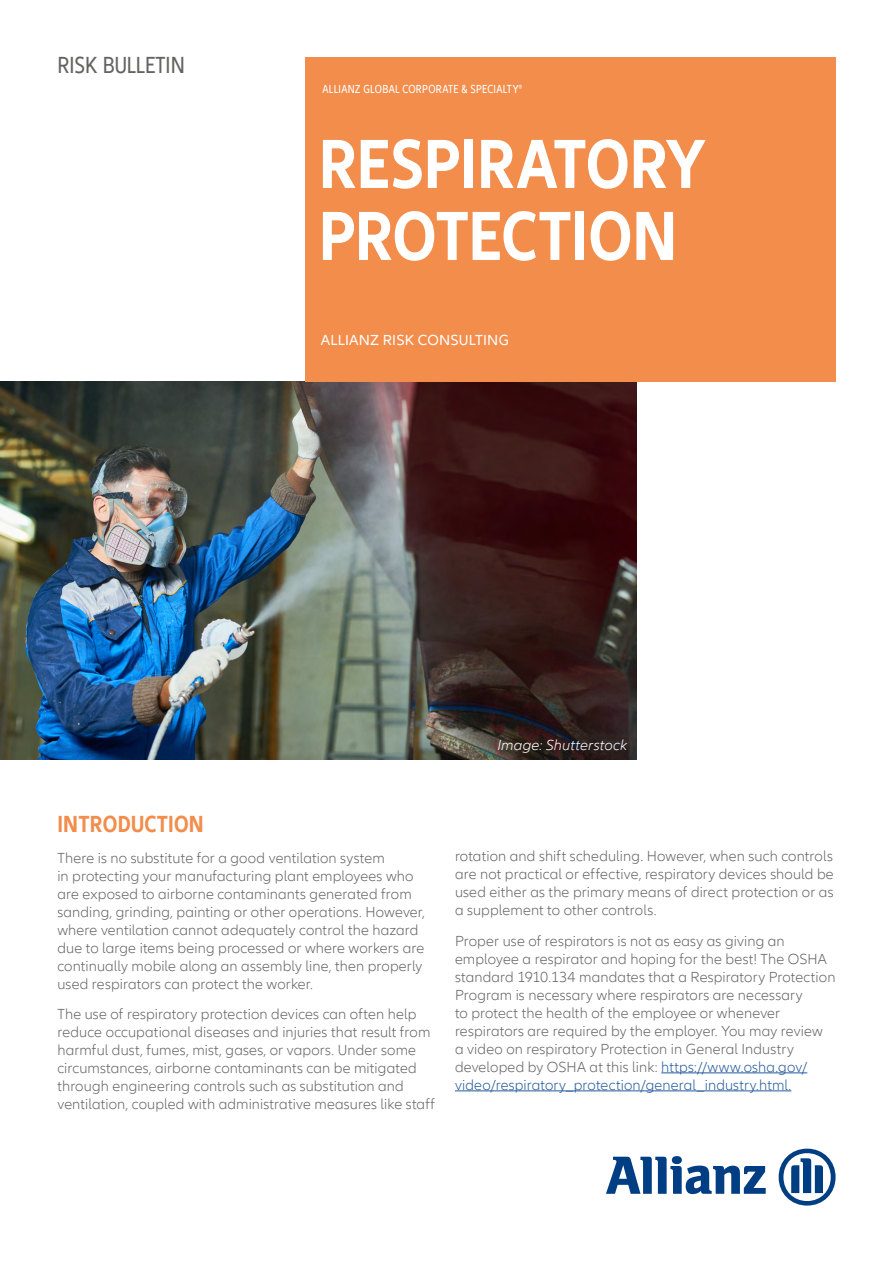
<style>
.page{position:relative;width:893px;height:1263px;background:#fff}
.page>*{position:absolute;margin:0;border:0;box-sizing:border-box;transform-origin:0 0}
.t1{font:700 condensed 72px/72px "Allianz Neo";letter-spacing:-.01em;color:#fff}
.t2{font:700 condensed 24px "Allianz Neo";letter-spacing:.01em;color:#f28d4c}
.t3{font:condensed 24px "Allianz Neo";color:#636362}
.t4{font:300 15px/18px "Allianz Neo";letter-spacing:.01em;color:#636362}
.t5{font:15px "Allianz Neo";letter-spacing:.015em;color:#fff}
.t6{font:italic 300 15px "Allianz Neo";letter-spacing:.01em;color:#fff}
.t7{font:condensed 12px "Allianz Neo";letter-spacing:.025em;color:#fff}
.s1{color:#245a9c}
</style>
<div class="page">
<svg style="left:606px;top:1156px;width:160px;height:38px"></svg>
<svg style="left:779px;top:1148px;width:57px;height:57px"></svg>
<img style="left:0;top:382px;width:637px;height:377px">
<div style="left:305px;top:57px;width:531px;height:324px;background:#f28d4c"></div>
<hr style="left:661px;top:1072px;width:146px;height:1px;background:#245a9c">
<hr style="left:455px;top:1090px;width:336px;height:1px;background:#245a9c">
<h2 class="t3" style="left:57px;top:52px;width:129px">RISK BULLETIN</h2>
<p class="t7" style="left:322px;top:83px;width:201px">ALLIANZ GLOBAL CORPORATE &amp; SPECIALTY®</p>
<h1 class="t1" style="left:319px;top:130px;width:388px">RESPIRATORY<br>PROTECTION</h1>
<p class="t5" style="left:321px;top:332px;width:189px">ALLIANZ RISK CONSULTING</p>
<p class="t6" style="left:497px;top:737px;width:131px">Image: Shutterstock</p>
<h2 class="t2" style="left:57px;top:810px;width:148px">INTRODUCTION</h2>
<p class="t4" style="left:57px;top:849px;width:369px">There is no substitute for a good ventilation system<br>in protecting your manufacturing plant employees who are exposed to airborne contaminants generated from sanding, grinding, painting or other operations. However, where ventilation cannot adequately control the hazard due to large items being processed or where workers are continually mobile along an assembly line, then properly used respirators can protect the worker.</p>
<p class="t4" style="left:57px;top:1006px;width:379px">The use of respiratory protection devices can often help reduce occupational diseases and injuries that result from harmful dust, fumes, mist, gases, or vapors. Under some circumstances, airborne contaminants can be mitigated through engineering controls such as substitution and ventilation, coupled with administrative measures like staff</p>
<p class="t4" style="left:455px;top:847px;width:380px;text-align:justify">rotation and shift scheduling. However, when such controls are not practical or effective, respiratory devices should be used either as the primary means of direct protection or as a supplement to other controls.</p>
<p class="t4" style="left:455px;top:932px;width:382px">Proper use of respirators is not as easy as giving an employee a respirator and hoping for the best! The OSHA standard 1910.134 mandates that a Respiratory Protection Program is necessary where respirators are necessary<br>to protect the health of the employee or whenever respirators are required by the employer. You may review<br>a video on respiratory Protection in General Industry developed by OSHA at this link: <span class="s1">https://www.osha.gov/ video/respiratory_protection/general_industry.html.</span></p>
</div>
